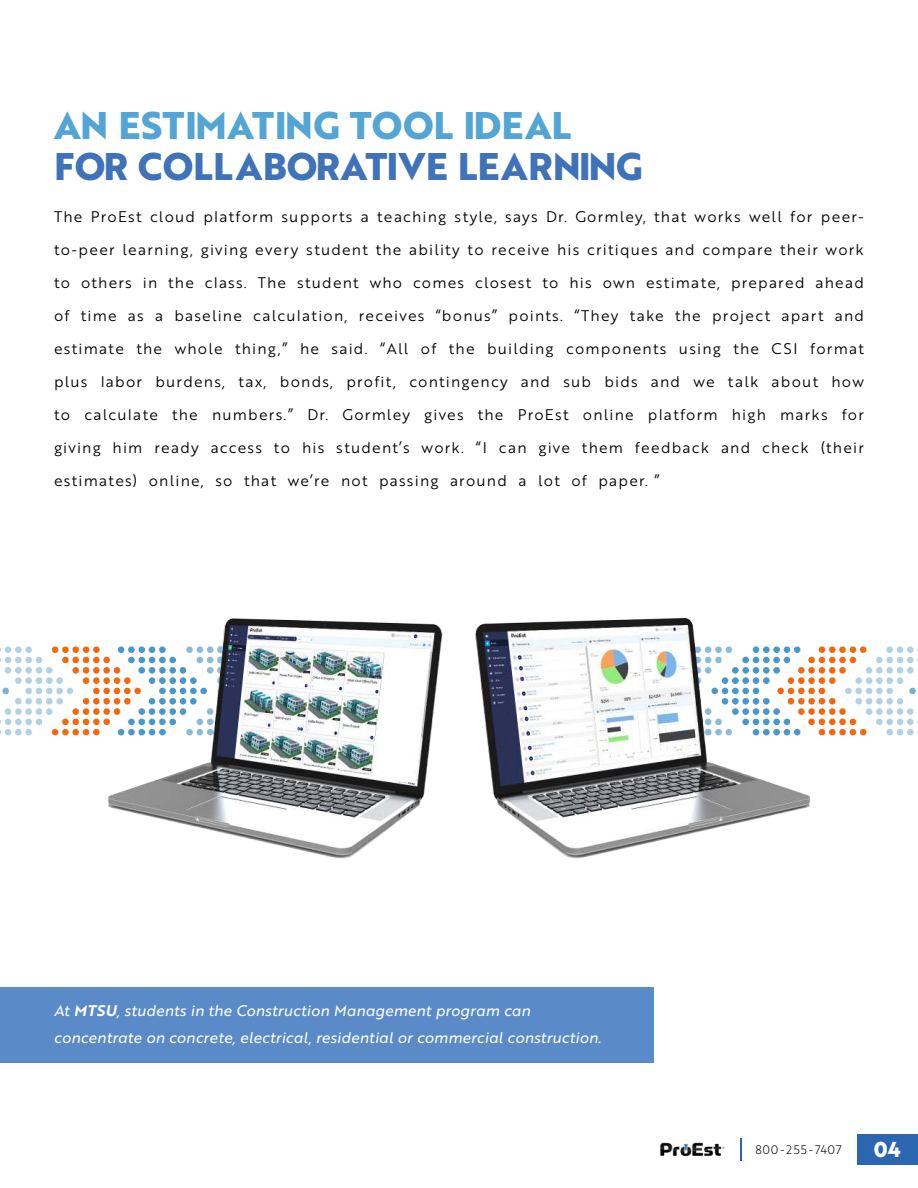
<style>
.page{position:relative;width:918px;height:1188px;background:#fff}
.page>*{position:absolute;margin:0;border:0;box-sizing:border-box;transform-origin:0 0}
.t1{font:700 37.5px "Brother 1816 Extra";letter-spacing:-.01em;color:#3f72b8}
.t2{font:700 37.5px "Brother 1816 Extra";letter-spacing:.005em;color:#52a5d5}
.t3{font:700 21px "Brother 1816 Extra";color:#fff}
.t4{font:15px "Brother 1816 Book";letter-spacing:.08em;color:#000}
.t5{font:15px/27px "Brother 1816 Regular Italic";letter-spacing:.01em;color:#fff}
.t6{font:12px "Brother 1816 Light";letter-spacing:.06em;color:#000}
.s1{font-family:"Brother 1816 Bold Italic"}
</style>
<div class="page">
<img style="left:0;top:617px;width:918px;height:446px">
<div style="left:857px;top:1134px;width:61px;height:31px;background:#2d66b0"></div>
<hr style="left:740px;top:1138px;width:2px;height:23px;background:#2d66b0">
<img style="left:659px;top:1142px;width:66px;height:15px">
<div style="left:0;top:987px;width:653px;height:75px;background:#5a8bc8"></div>
<h1 class="t2" style="left:54px;top:104px;width:519px">AN ESTIMATING TOOL IDEAL</h1>
<h1 class="t1" style="left:54px;top:145px;width:590px">FOR COLLABORATIVE LEARNING</h1>
<p class="t4" style="left:54px;top:210px;width:812px">The ProEst cloud platform supports a teaching style, says Dr. Gormley, that works well for peer-</p>
<p class="t4" style="left:54px;top:243px;width:811px">to-peer learning, giving every student the ability to receive his critiques and compare their work</p>
<p class="t4" style="left:54px;top:276px;width:812px">to others in the class. The student who comes closest to his own estimate, prepared ahead</p>
<p class="t4" style="left:54px;top:309px;width:812px">of time as a baseline calculation, receives “bonus” points. “They take the project apart and</p>
<p class="t4" style="left:54px;top:342px;width:811px">estimate the whole thing,” he said. “All of the building components using the CSI format</p>
<p class="t4" style="left:54px;top:375px;width:811px">plus labor burdens, tax, bonds, profit, contingency and sub bids and we talk about how</p>
<p class="t4" style="left:54px;top:408px;width:812px">to calculate the numbers.” Dr. Gormley gives the ProEst online platform high marks for</p>
<p class="t4" style="left:54px;top:441px;width:812px">giving him ready access to his student’s work. “I can give them feedback and check (their</p>
<p class="t4" style="left:54px;top:474px;width:607px">estimates) online, so that we’re not passing around a lot of paper. ”</p>
<p class="t5" style="left:54px;top:999px;width:549px">At <span class="s1">MTSU</span>, students in the Construction Management program can concentrate on concrete, electrical, residential or commercial construction.</p>
<p class="t6" style="left:755px;top:1142px;width:88px">800-255-7407</p>
<h2 class="t3" style="left:874px;top:1137px;width:29px">04</h2>
</div>
